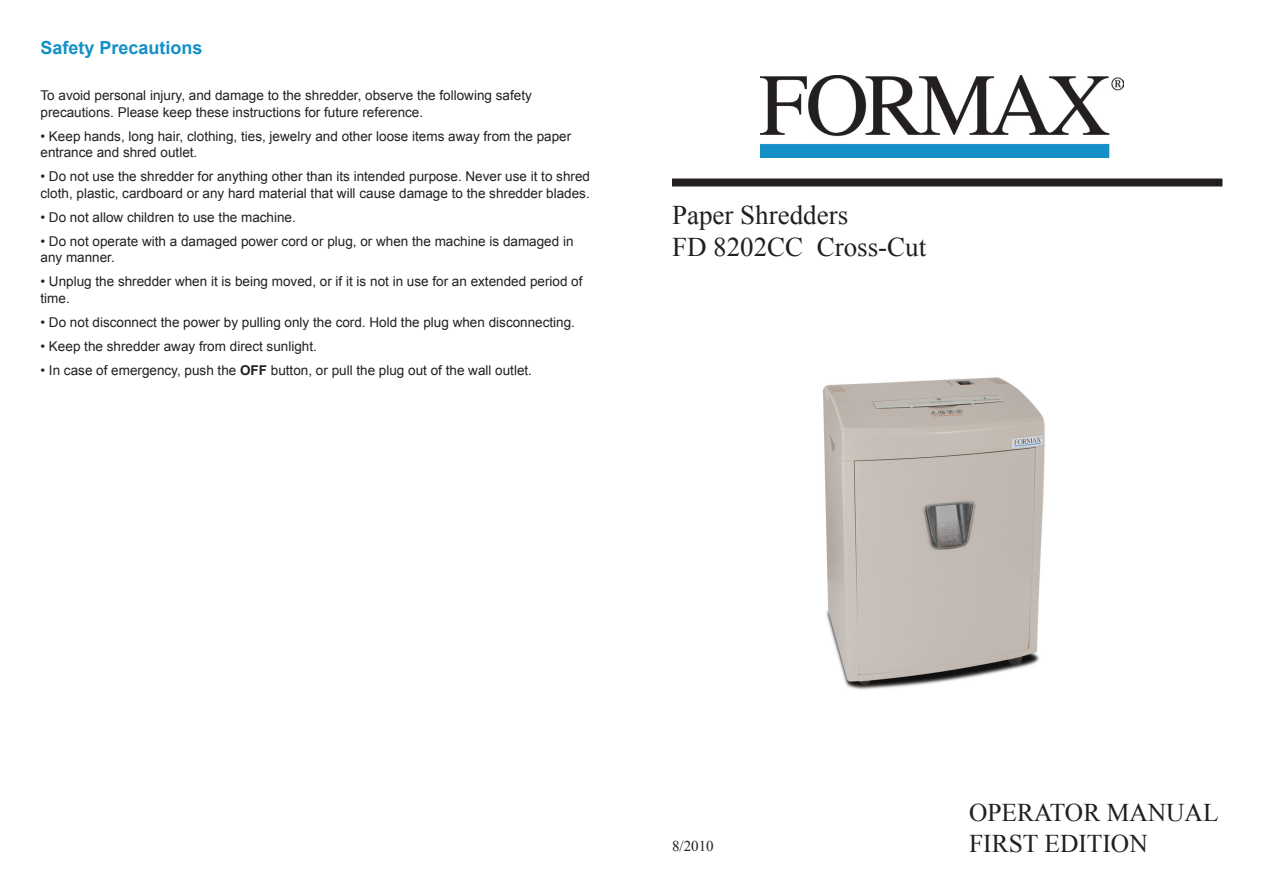
<style>
.page{position:relative;width:1263px;height:893px;background:#fff}
.page>*{position:absolute;margin:0;border:0;box-sizing:border-box;transform-origin:0 0}
.t1{font:27px "Times New Roman";color:#231f20}
.t2{font:25.5px "Times New Roman";color:#231f20}
.t3{font:700 18px "Arial";color:#1490c8}
.t4{font:15px "Times New Roman";color:#231f20}
.t5{font:13.5px/16.5px "Arial";color:#231f20}
.s1{font-weight:700}
</style>
<div class="page">
<div style="left:673px;top:179px;width:549px;height:5px;border:2px solid #231f20"></div>
<div style="left:672px;top:179px;width:550px;height:7px;border:2px solid #231f20"></div>
<img style="left:761px;top:75px;width:363px;height:83px">
<img style="left:822px;top:377px;width:223px;height:313px">
<p class="t3" style="left:40px;top:35px;width:164px">Safety Precautions</p>
<p class="t5" style="left:40px;top:87px;width:493px">To avoid personal injury, and damage to the shredder, observe the following safety precautions. Please keep these instructions for future reference.</p>
<p class="t5" style="left:40px;top:128px;width:532px">• Keep hands, long hair, clothing, ties, jewelry and other loose items away from the paper entrance and shred outlet.</p>
<p class="t5" style="left:40px;top:168px;width:551px">• Do not use the shredder for anything other than its intended purpose. Never use it to shred cloth, plastic, cardboard or any hard material that will cause damage to the shredder blades.</p>
<p class="t5" style="left:40px;top:209px;width:257px">• Do not allow children to use the machine.</p>
<p class="t5" style="left:40px;top:233px;width:534px">• Do not operate with a damaged power cord or plug, or when the machine is damaged in any manner.</p>
<p class="t5" style="left:40px;top:273px;width:543px">• Unplug the shredder when it is being moved, or if it is not in use for an extended period of time.</p>
<p class="t5" style="left:40px;top:314px;width:536px">• Do not disconnect the power by pulling only the cord. Hold the plug when disconnecting.</p>
<p class="t5" style="left:40px;top:338px;width:278px">• Keep the shredder away from direct sunlight.</p>
<p class="t5" style="left:40px;top:362px;width:493px">• In case of emergency, push the <span class="s1">OFF</span> button, or pull the plug out of the wall outlet.</p>
<p class="t1" style="left:672px;top:197px;width:178px">Paper Shredders</p>
<p class="t1" style="left:672px;top:229px;width:256px">FD 8202CC Cross-Cut</p>
<p class="t2" style="left:969px;top:795px;width:251px">OPERATOR MANUAL</p>
<p class="t4" style="left:672px;top:836px;width:43px">8/2010</p>
<p class="t2" style="left:969px;top:826px;width:180px">FIRST EDITION</p>
</div>
